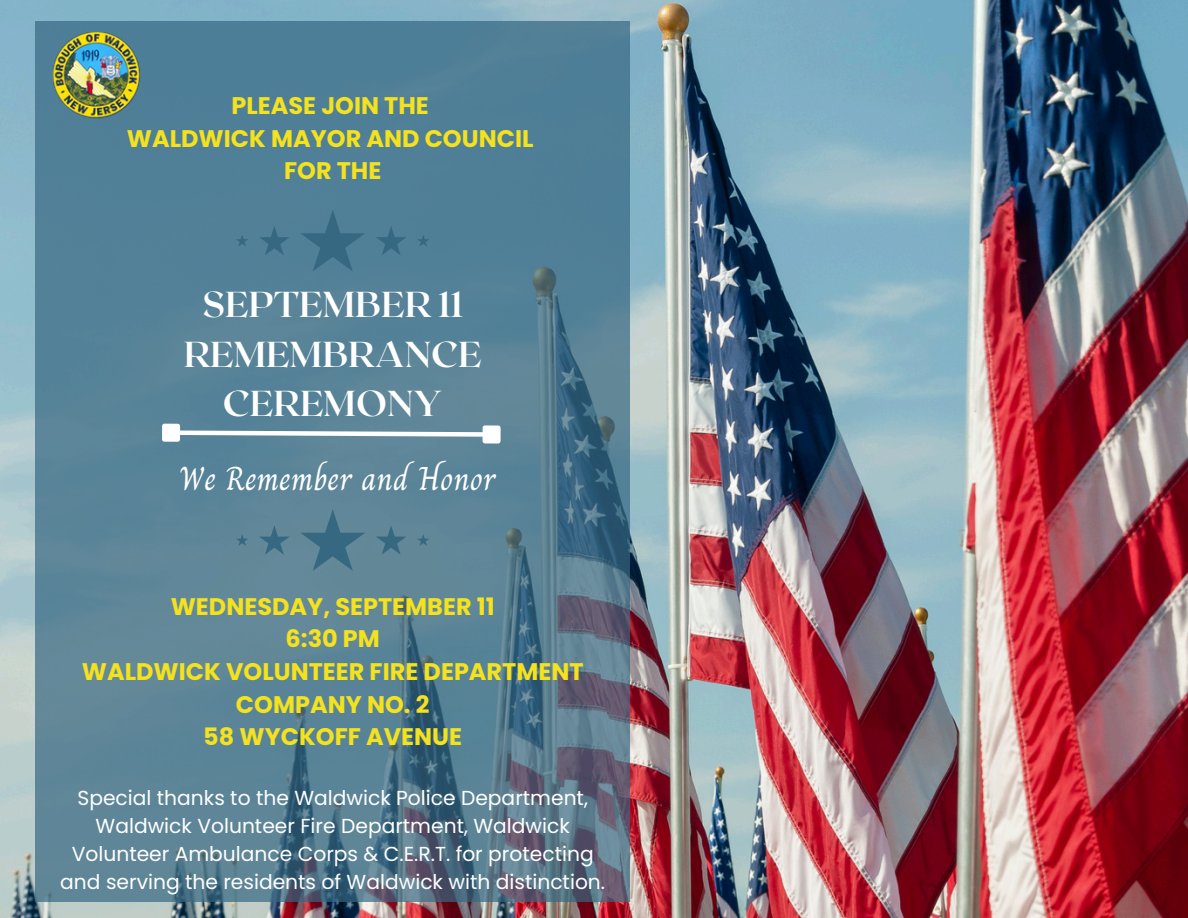
<style>
.page{position:relative;width:1188px;height:918px;background:#fff}
.page>*{position:absolute;margin:0;border:0;box-sizing:border-box;transform-origin:0 0}
.t1{font:700 36px/49.5px "Roxborough CF";color:#fff;text-align:center}
.t2{font:33.15px "Charm";color:#fff}
.t3{font:700 24px/32.7px "Poppins";color:#f4e21e;text-align:center}
.t4{font:20.25px/28.2px "Poppins";color:#fff;text-align:center}
</style>
<div class="page">
<img style="left:0;top:0;width:1188px;height:918px">
<svg style="left:35px;top:21px;width:595px;height:881px;background:#557e93"></svg>
<svg style="left:300px;top:509px;width:65px;height:62px;background:#537d91"></svg>
<svg style="left:376px;top:525px;width:31px;height:30px"></svg>
<svg style="left:417px;top:534px;width:12px;height:12px"></svg>
<svg style="left:236px;top:534px;width:12px;height:12px"></svg>
<svg style="left:259px;top:525px;width:31px;height:30px"></svg>
<svg style="left:180px;top:428px;width:303px;height:11px"></svg>
<div style="left:164px;top:426px;width:14px;height:13px;background:#fff"></div>
<div style="left:162px;top:424px;width:18px;height:18px;border:4px solid #fff"></div>
<div style="left:485px;top:428px;width:13px;height:13px;background:#fff"></div>
<div style="left:483px;top:425px;width:18px;height:19px;border:4px solid #fff"></div>
<svg style="left:300px;top:210px;width:65px;height:62px;background:#487890"></svg>
<svg style="left:376px;top:226px;width:31px;height:29px"></svg>
<svg style="left:417px;top:235px;width:12px;height:12px"></svg>
<svg style="left:236px;top:235px;width:12px;height:12px"></svg>
<svg style="left:259px;top:226px;width:31px;height:29px"></svg>
<img style="left:47px;top:32px;width:98px;height:91px">
<p class="t3" style="left:127px;top:89px;width:408px">PLEASE JOIN THE<br>WALDWICK MAYOR AND COUNCIL<br>FOR THE</p>
<p class="t1" style="left:184px;top:278px;width:300px">SEPTEMBER 11<br>REMEMBRANCE<br>CEREMONY</p>
<h3 class="t2" style="left:179px;top:453px;width:318px">We Remember and Honor</h3>
<h2 class="t3" style="left:82px;top:590px;width:503px">WEDNESDAY, SEPTEMBER 11<br>6:30 PM<br>WALDWICK VOLUNTEER FIRE DEPARTMENT<br>COMPANY NO. 2<br>58 WYCKOFF AVENUE</h2>
<p class="t4" style="left:60px;top:784px;width:546px">Special thanks to the Waldwick Police Department, Waldwick Volunteer Fire Department, Waldwick Volunteer Ambulance Corps &amp; C.E.R.T. for protecting and serving the residents of Waldwick with distinction.</p>
</div>
